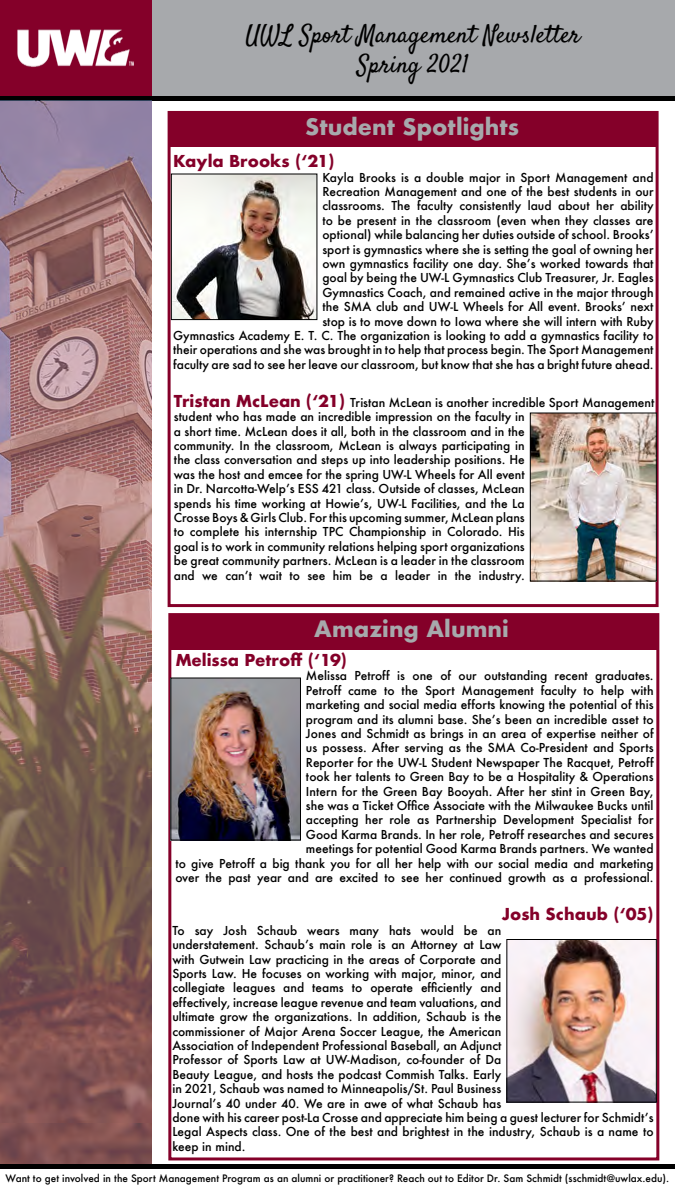
<style>
.page{position:relative;width:675px;height:1200px;background:#fff}
.page>*{position:absolute;margin:0;border:0;box-sizing:border-box;transform-origin:0 0}
.t1{font:25px/30px "Satisfy";color:#000;text-align:center}
.t2{font:700 22px "Futura";color:#a7a9ac}
.t3{font:700 16px "Futura";color:#840029}
.t4{font:500 12px/14.4px "Futura";color:#000;text-align:right}
.t5{font:500 10px "Futura";color:#000}
.s1{font-weight:700;font-size:16px;color:#840029}
</style>
<div class="page">
<div style="left:168px;top:111px;width:491px;height:496px;border:3px solid #840029"></div>
<div style="left:168px;top:613px;width:491px;height:547px;border:3px solid #840029"></div>
<div style="left:169px;top:614px;width:489px;height:36px;background:#840029"></div>
<div style="left:151px;top:0;width:524px;height:96px;background:#a7a9ac"></div>
<div style="left:0;top:0;width:151px;height:96px;background:#840029"></div>
<img style="left:17px;top:29px;width:117px;height:38px">
<hr style="left:0;top:96px;width:675px;height:4px;background:#000">
<hr style="left:0;top:1164px;width:675px;height:4px;background:#000">
<div style="left:169px;top:111px;width:488px;height:36px;background:#840029"></div>
<img style="left:0;top:100px;width:151px;height:1064px">
<img style="left:173px;top:176px;width:142px;height:142px">
<div style="left:171px;top:174px;width:146px;height:146px;border:1px solid #000"></div>
<img style="left:532px;top:414px;width:123px;height:166px">
<div style="left:530px;top:412px;width:127px;height:170px;border:1px solid #000"></div>
<img style="left:172px;top:680px;width:127px;height:159px">
<div style="left:170px;top:678px;width:131px;height:163px;border:1px solid #000"></div>
<img style="left:508px;top:941px;width:147px;height:160px">
<div style="left:506px;top:939px;width:151px;height:164px;border:1px solid #000"></div>
<h1 class="t1" style="left:246px;top:21px;width:336px">UWL Sport Management Newsletter<br>Spring 2021</h1>
<h2 class="t2" style="left:305px;top:111px;width:215px">Student Spotlights</h2>
<h3 class="t3" style="left:173px;top:150px;width:163px">Kayla Brooks (‘21)</h3>
<p class="t4" style="left:173px;top:170px;width:482px">Kayla Brooks is a double major in Sport Management and<br>Recreation Management and one of the best students in our<br>classrooms. The faculty consistently laud about her ability<br>to be present in the classroom (even when they classes are<br>optional) while balancing her duties outside of school. Brooks’<br>sport is gymnastics where she is setting the goal of owning her<br>own gymnastics facility one day. She’s worked towards that<br>goal by being the UW-L Gymnastics Club Treasurer, Jr. Eagles<br>Gymnastics Coach, and remained active in the major through<br>the SMA club and UW-L Wheels for All event. Brooks’ next<br>stop is to move down to Iowa where she will intern with Ruby<br>Gymnastics Academy E. T. C. The organization is looking to add a gymnastics facility to their operations and she was brought in to help that process begin. The Sport Management faculty are sad to see her leave our classroom, but know that she has a bright future ahead.</p>
<p class="t4" style="left:174px;top:395px;width:482px;text-align:left"><span class="s1">Tristan McLean (‘21)</span> Tristan McLean is another incredible Sport Management student who has made an incredible impression on the faculty in<br>a short time. McLean does it all, both in the classroom and in the<br>community. In the classroom, McLean is always participating in<br>the class conversation and steps up into leadership positions. He<br>was the host and emcee for the spring UW-L Wheels for All event<br>in Dr. Narcotta-Welp’s ESS 421 class. Outside of classes, McLean<br>spends his time working at Howie’s, UW-L Facilities, and the La<br>Crosse Boys &amp; Girls Club. For this upcoming summer, McLean plans<br>to complete his internship TPC Championship in Colorado. His<br>goal is to work in community relations helping sport organizations<br>be great community partners. McLean is a leader in the classroom<br>and we can’t wait to see him be a leader in the industry.</p>
<h2 class="t2" style="left:314px;top:613px;width:196px">Amazing Alumni</h2>
<h3 class="t3" style="left:175px;top:648px;width:173px">Melissa Petroff (‘19)</h3>
<p class="t4" style="left:175px;top:669px;width:480px">Melissa Petroff is one of our outstanding recent graduates.<br>Petroff came to the Sport Management faculty to help with<br>marketing and social media efforts knowing the potential of this<br>program and its alumni base. She’s been an incredible asset to<br>Jones and Schmidt as brings in an area of expertise neither of<br>us possess. After serving as the SMA Co-President and Sports<br>Reporter for the UW-L Student Newspaper The Racquet, Petroff<br>took her talents to Green Bay to be a Hospitality &amp; Operations<br>Intern for the Green Bay Booyah. After her stint in Green Bay,<br>she was a Ticket Office Associate with the Milwaukee Bucks until<br>accepting her role as Partnership Development Specialist for<br>Good Karma Brands. In her role, Petroff researches and secures<br>meetings for potential Good Karma Brands partners. We wanted<br>to give Petroff a big thank you for all her help with our social media and marketing over the past year and are excited to see her continued growth as a professional.</p>
<h3 class="t3" style="left:502px;top:903px;width:153px">Josh Schaub (‘05)</h3>
<p class="t4" style="left:172px;top:923px;width:483px;text-align:left">To say Josh Schaub wears many hats would be an<br>understatement. Schaub’s main role is an Attorney at Law<br>with Gutwein Law practicing in the areas of Corporate and<br>Sports Law. He focuses on working with major, minor, and<br>collegiate leagues and teams to operate efficiently and<br>effectively, increase league revenue and team valuations, and<br>ultimate grow the organizations. In addition, Schaub is the<br>commissioner of Major Arena Soccer League, the American<br>Association of Independent Professional Baseball, an Adjunct<br>Professor of Sports Law at UW-Madison, co-founder of Da<br>Beauty League, and hosts the podcast Commish Talks. Early<br>in 2021, Schaub was named to Minneapolis/St. Paul Business<br>Journal’s 40 under 40. We are in awe of what Schaub has<br>done with his career post-La Crosse and appreciate him being a guest lecturer for Schmidt’s Legal Aspects class. One of the best and brightest in the industry, Schaub is a name to keep in mind.</p>
<p class="t5" style="left:6px;top:1171px;width:665px">Want to get involved in the Sport Management Program as an alumni or practitioner? Reach out to Editor Dr. Sam Schmidt (sschmidt@uwlax.edu).</p>
</div>
